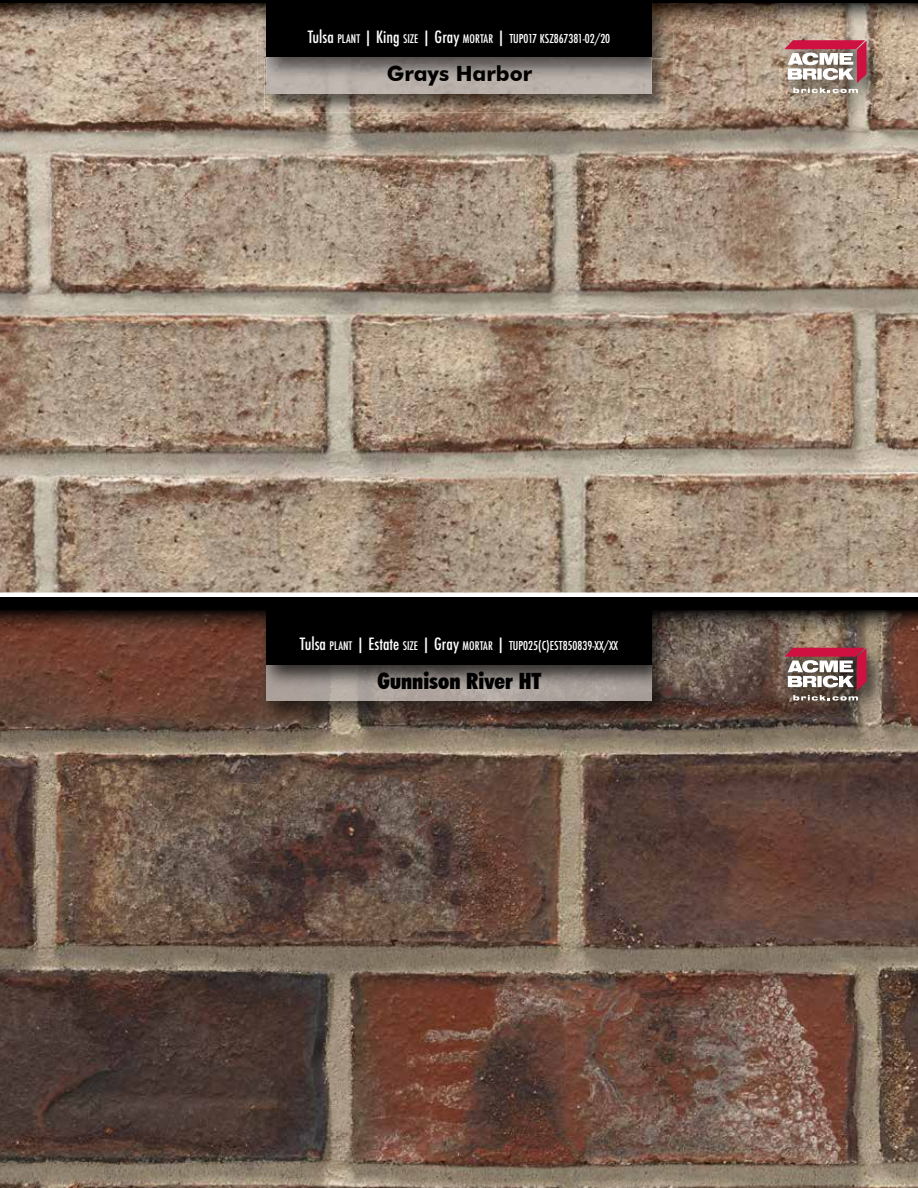
<style>
.page{position:relative;width:918px;height:1188px;background:#fff}
.page>*{position:absolute;margin:0;border:0;box-sizing:border-box;transform-origin:0 0}
.t1{font:900 condensed 22.5px "Futura BT";color:#000}
.t2{font:700 21px "Futura BT";color:#000}
.t3{font:500 condensed 12px "Futura";color:#fff}
.s1{font-size:16.5px}
.s2{font-size:11.55px}
</style>
<div class="page">
<img style="left:0;top:29px;width:918px;height:1159px">
<div style="left:0;top:597px;width:918px;height:11px;background:#000"></div>
<svg style="left:0;top:608px;width:918px;height:29px;background:#4d372d"></svg>
<div style="left:258px;top:659px;width:416px;height:68px;background:#000;opacity:.75"></div>
<div style="left:266px;top:664px;width:386px;height:37px;background:linear-gradient(to right,#b1a6a0,#aca39e)"></div>
<div style="left:258px;top:594px;width:416px;height:96px;background:#000;opacity:.75"></div>
<div style="left:266px;top:594px;width:386px;height:70px;background:#000"></div>
<div style="left:779px;top:646px;width:105px;height:77px;background:#000;opacity:.75"></div>
<svg style="left:784px;top:648px;width:82px;height:53px"></svg>
<img style="left:674px;top:3px;width:244px;height:26px">
<img style="left:0;top:0;width:918px;height:3px">
<img style="left:0;top:1px;width:258px;height:28px">
<img style="left:265px;top:82px;width:402px;height:30px">
<div style="left:266px;top:82px;width:386px;height:11px;background:#bcb3ac"></div>
<img style="left:258px;top:1px;width:416px;height:81px">
<div style="left:266px;top:0;width:386px;height:57px;background:#000"></div>
<img style="left:780px;top:39px;width:104px;height:77px">
<svg style="left:784px;top:40px;width:82px;height:53px"></svg>
<div style="left:0;top:592px;width:918px;height:5px;background:#fff"></div>
<p class="t3" style="left:308px;top:31px;width:304px"><span class="s1">Tulsa</span> <span class="s2">PLANT</span> <span class="s1">| King</span> <span class="s2">SIZE</span> <span class="s1">| Gray</span> <span class="s2">MORTAR</span> <span class="s1">|</span> TUP017 KSZ867381-02/20</p>
<h2 class="t2" style="left:387px;top:60px;width:147px">Grays Harbor</h2>
<p class="t3" style="left:300px;top:638px;width:320px"><span class="s1">Tulsa</span> <span class="s2">PLANT</span> <span class="s1">| Estate</span> <span class="s2">SIZE</span> <span class="s1">| Gray</span> <span class="s2">MORTAR</span> <span class="s1">|</span> TUP025(C)EST850839-XX/XX</p>
<h1 class="t1" style="left:378px;top:668px;width:165px">Gunnison River HT</h1>
</div>
